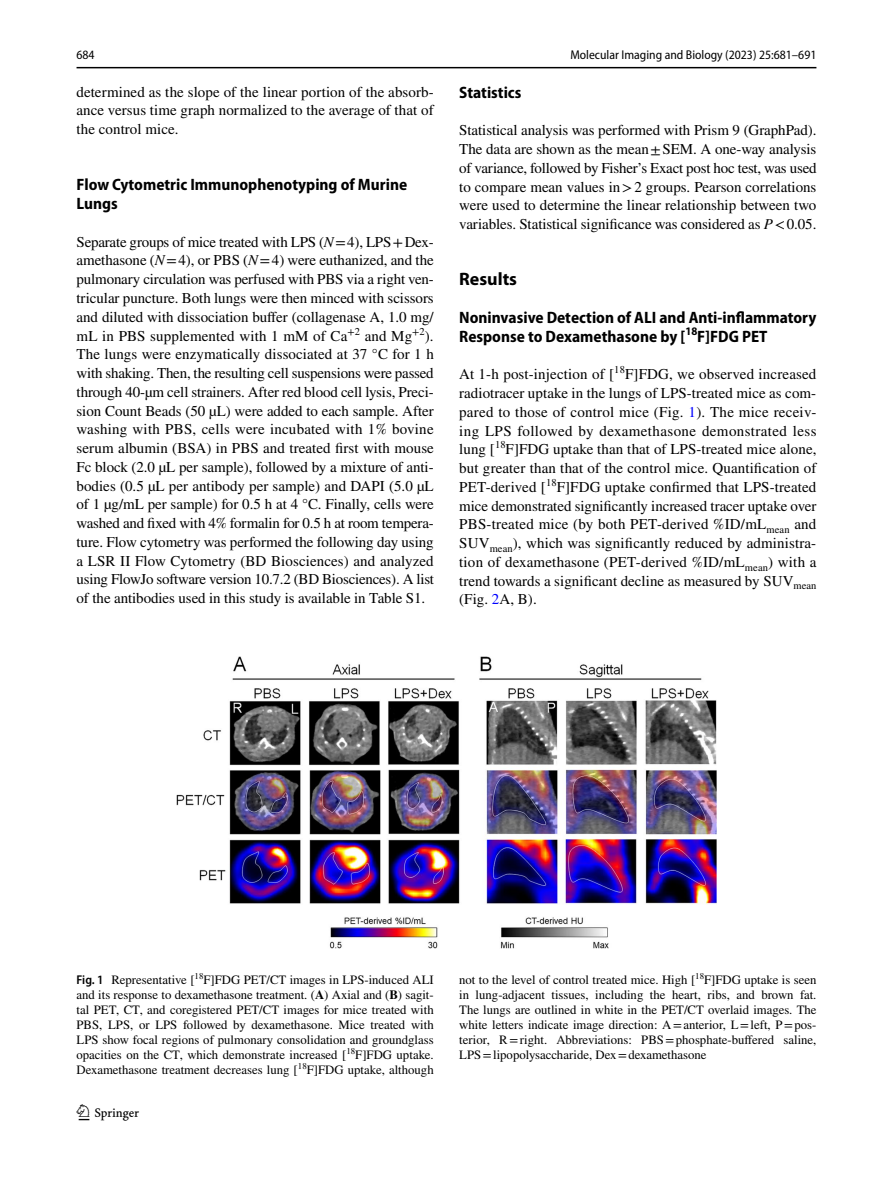
<style>
.page{position:relative;width:893px;height:1187px;background:#fff}
.page>*{position:absolute;margin:0;border:0;box-sizing:border-box;transform-origin:0 0}
.t1{font:22.5px "Springnew Regular 2";color:#000}
.t2{font:700 18px "Myriad Pro";color:#000}
.t3{font:700 semi-condensed 16.5px/18.8px "Myriad Pro";color:#000}
.t4{font:15px/18.8px "STIX";letter-spacing:-.005em;color:#000;text-align:justify}
.t5{font:12.75px/15px "STIX";color:#000;text-align:justify}
.t6{font:semi-condensed 12.75px "Myriad Pro";color:#000}
.s1{font-style:italic}
.s2{color:#00f}
.s3{font-family:"Myriad Pro";font-weight:600;font-stretch:semi-condensed}
.s4{font-weight:700}
</style>
<div class="page">
<hr style="left:77px;top:67px;width:739px;height:1px;background:#000">
<img style="left:176px;top:656px;width:540px;height:292px">
<p class="t6" style="left:77px;top:48px;width:20px">684</p>
<p class="t6" style="left:570px;top:48px;width:248px">Molecular Imaging and Biology (2023) 25:681–691</p>
<p class="t4" style="left:77px;top:83px;width:359px">determined as the slope of the linear portion of the absorb&shy;ance versus time graph normalized to the average of that of the control mice.</p>
<p class="t3" style="left:77px;top:176px;width:332px">Flow Cytometric Immunophenotyping of Murine<br>Lungs</p>
<p class="t4" style="left:77px;top:233px;width:359px">Separate groups of mice treated with LPS (<span class="s1">N</span>=4), LPS+Dex&shy;amethasone (<span class="s1">N</span>=4), or PBS (<span class="s1">N</span>=4) were euthanized, and the pulmonary circulation was perfused with PBS via a right ven&shy;tricular puncture. Both lungs were then minced with scissors and diluted with dissociation buffer (collagenase A, 1.0 mg/ mL in PBS supplemented with 1 mM of Ca<sup>+2</sup> and Mg<sup>+2</sup>).<br>The lungs were enzymatically dissociated at 37 °C for 1 h with shaking. Then, the resulting cell suspensions were passed through 40-µm cell strainers. After red blood cell lysis, Preci&shy;sion Count Beads (50 µL) were added to each sample. After washing with PBS, cells were incubated with 1% bovine serum albumin (BSA) in PBS and treated first with mouse Fc block (2.0 µL per sample), followed by a mixture of anti&shy;bodies (0.5 µL per antibody per sample) and DAPI (5.0 µL of 1 µg/mL per sample) for 0.5 h at 4 °C. Finally, cells were washed and fixed with 4% formalin for 0.5 h at room tempera&shy;ture. Flow cytometry was performed the following day using a LSR II Flow Cytometry (BD Biosciences) and analyzed using FlowJo software version 10.7.2 (BD Biosciences). A list of the antibodies used in this study is available in Table S1.</p>
<p class="t3" style="left:459px;top:83px;width:64px">Statistics</p>
<p class="t4" style="left:459px;top:122px;width:359px">Statistical analysis was performed with Prism 9 (GraphPad).<br>The data are shown as the mean±SEM. A one-way analysis of variance, followed by Fisher’s Exact post hoc test, was used to compare mean values in&gt;2 groups. Pearson correlations were used to determine the linear relationship between two variables. Statistical significance was considered as <span class="s1">P</span>&lt;0.05.</p>
<p class="t2" style="left:459px;top:267px;width:59px">Results</p>
<p class="t3" style="left:459px;top:308px;width:359px">Noninvasive Detection of ALI and Anti‑inflammatory<br>Response to Dexamethasone by [<sup>18</sup>F]FDG PET</p>
<p class="t4" style="left:459px;top:366px;width:359px">At 1-h post-injection of [<sup>18</sup>F]FDG, we observed increased radiotracer uptake in the lungs of LPS-treated mice as com&shy;pared to those of control mice (Fig. <span class="s2">1</span>). The mice receiv&shy;ing LPS followed by dexamethasone demonstrated less lung [<sup>18</sup>F]FDG uptake than that of LPS-treated mice alone, but greater than that of the control mice. Quantification of PET-derived [<sup>18</sup>F]FDG uptake confirmed that LPS-treated mice demonstrated significantly increased tracer uptake over PBS-treated mice (by both PET-derived %ID/mL<sub>mean</sub> and SUV<sub>mean</sub>), which was significantly reduced by administra&shy;tion of dexamethasone (PET-derived %ID/mL<sub>mean</sub>) with a trend towards a significant decline as measured by SUV<sub>mean </sub>(Fig. <span class="s2">2</span>A, B).</p>
<p class="t5" style="left:77px;top:972px;width:359px"><span class="s3">Fig. 1</span> Representative [<sup>18</sup>F]FDG PET/CT images in LPS-induced ALI and its response to dexamethasone treatment. (<span class="s4">A</span>) Axial and (<span class="s4">B</span>) sagit&shy;tal PET, CT, and coregistered PET/CT images for mice treated with PBS, LPS, or LPS followed by dexamethasone. Mice treated with LPS show focal regions of pulmonary consolidation and groundglass opacities on the CT, which demonstrate increased [<sup>18</sup>F]FDG uptake.<br>Dexamethasone treatment decreases lung [<sup>18</sup>F]FDG uptake, although</p>
<p class="t5" style="left:459px;top:972px;width:359px">not to the level of control treated mice. High [<sup>18</sup>F]FDG uptake is seen in lung-adjacent tissues, including the heart, ribs, and brown fat.<br>The lungs are outlined in white in the PET/CT overlaid images. The white letters indicate image direction: A=anterior, L=left, P=pos&shy;terior, R=right. Abbreviations: PBS=phosphate-buffered saline, LPS=lipopolysaccharide, Dex=dexamethasone</p>
<h1 class="t1" style="left:79px;top:1104px;width:62px">1 3</h1>
</div>
